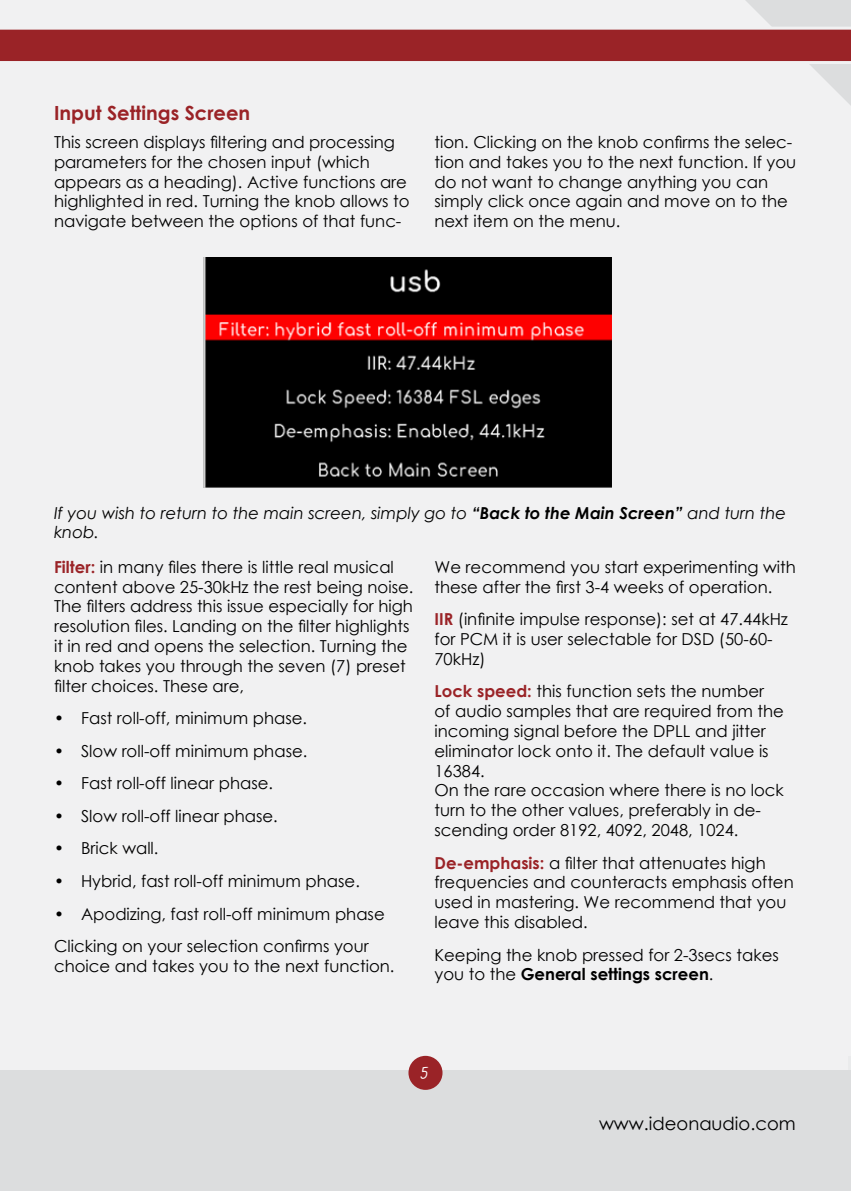
<style>
.page{position:relative;width:851px;height:1191px;background:#fff}
.page>*{position:absolute;margin:0;border:0;box-sizing:border-box;transform-origin:0 0}
.t1{font:700 19.5px "Century Gothic";color:#9a2327}
.t2{font:18px "Century Gothic";color:#000}
.t3{font:18px "Gunny Manual";color:#fff}
.t4{font:16.5px/19.8px "Century Gothic";color:#000}
.t5{font:italic 16.5px/19.8px "Century Gothic";color:#000}
.s1{font-weight:700}
.s2{font-weight:700;color:#9a2327}
</style>
<div class="page">
<div style="left:0;top:0;width:850px;height:1191px;background:#f1f1f2"></div>
<div style="left:0;top:1069px;width:850px;height:122px;background:#dcddde"></div>
<svg style="left:0;top:0;width:850px;height:104px"></svg>
<div style="left:408px;top:1055px;width:34px;height:34px;background:#9a2327;border-radius:50%"></div>
<img style="left:203px;top:257px;width:408px;height:230px">
<p class="t1" style="left:54px;top:98px;width:198px">Input Settings Screen</p>
<p class="t4" style="left:54px;top:132px;width:357px">This screen displays filtering and processing parameters for the chosen input (which appears as a heading). Active functions are highlighted in red. Turning the knob allows to navigate between the options of that func-</p>
<p class="t4" style="left:434px;top:132px;width:363px">tion. Clicking on the knob confirms the selec&shy;tion and takes you to the next function. If you do not want to change anything you can simply click once again and move on to the next item on the menu.</p>
<p class="t5" style="left:54px;top:502px;width:733px">If you wish to return to the main screen, simply go to <span class="s1">“Back to the Main Screen”</span> and turn the knob.</p>
<p class="t4" style="left:54px;top:556px;width:361px"><span class="s2">Filter:</span> in many files there is little real musical content above 25-30kHz the rest being noise.<br>The filters address this issue especially for high resolution files. Landing on the filter highlights it in red and opens the selection. Turning the knob takes you through the seven (7) preset filter choices. These are,</p>
<p class="t4" style="left:54px;top:708px;width:254px">• Fast roll-off, minimum phase.</p>
<p class="t4" style="left:54px;top:740px;width:255px">• Slow roll-off minimum phase.</p>
<p class="t4" style="left:54px;top:773px;width:220px">• Fast roll-off linear phase.</p>
<p class="t4" style="left:54px;top:805px;width:225px">• Slow roll-off linear phase.</p>
<p class="t4" style="left:54px;top:838px;width:106px">• Brick wall.</p>
<p class="t4" style="left:54px;top:871px;width:307px">• Hybrid, fast roll-off minimum phase.</p>
<p class="t4" style="left:54px;top:897px;width:332px;line-height:32.5px">• Apodizing, fast roll-off minimum phase<br>Clicking on your selection confirms your</p>
<p class="t4" style="left:54px;top:955px;width:342px">choice and takes you to the next function.</p>
<p class="t4" style="left:434px;top:556px;width:363px">We recommend you start experimenting with these after the first 3-4 weeks of operation.</p>
<p class="t4" style="left:434px;top:609px;width:355px"><span class="s2">IIR</span> (infinite impulse response): set at 47.44kHz for PCM it is user selectable for DSD (50-60-<br>70kHz)</p>
<p class="t4" style="left:434px;top:681px;width:351px"><span class="s2">Lock speed:</span> this function sets the number of audio samples that are required from the incoming signal before the DPLL and jitter eliminator lock onto it. The default value is 16384.<br>On the rare occasion where there is no lock turn to the other values, preferably in de&shy;scending order 8192, 4092, 2048, 1024.</p>
<p class="t4" style="left:434px;top:852px;width:361px"><span class="s2">De-emphasis:</span> a filter that attenuates high frequencies and counteracts emphasis often used in mastering. We recommend that you leave this disabled.</p>
<p class="t4" style="left:434px;top:944px;width:346px">Keeping the knob pressed for 2-3secs takes you to the <span class="s1">General settings screen</span>.</p>
<p class="t3" style="left:420px;top:1061px;width:9px">5</p>
<p class="t2" style="left:599px;top:1111px;width:198px">www.ideonaudio.com</p>
</div>
